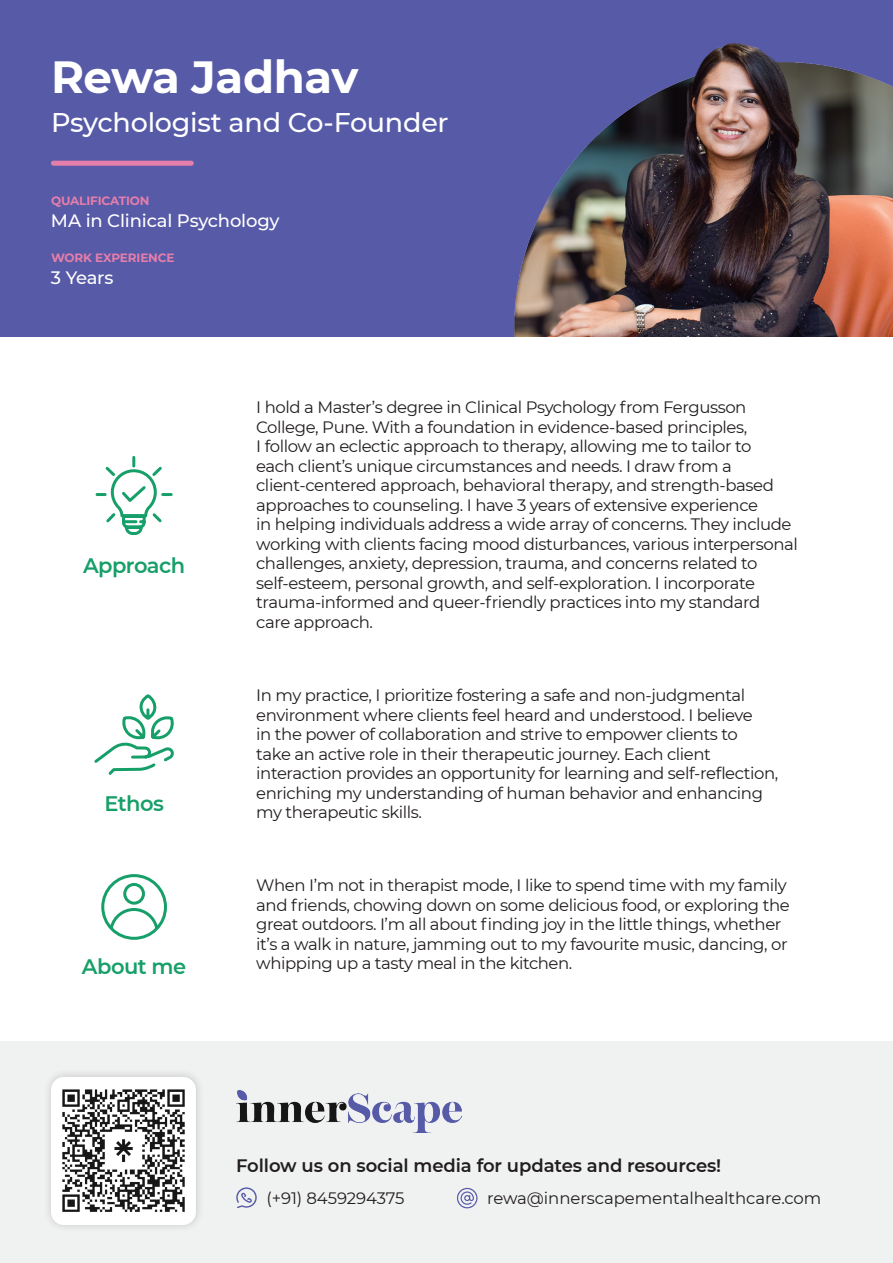
<style>
.page{position:relative;width:893px;height:1263px;background:#fff}
.page>*{position:absolute;margin:0;border:0;box-sizing:border-box;transform-origin:0 0}
.t1{font:700 45px "Montserrat";letter-spacing:-.01em;color:#fff}
.t2{font:500 27px "Montserrat";letter-spacing:-.01em;color:#fff}
.t3{font:600 21px "Montserrat";letter-spacing:-.025em;color:#179f69}
.t4{font:600 18px "Montserrat";letter-spacing:-.005em;color:#211d1e}
.t5{font:500 18px "Montserrat";letter-spacing:-.01em;color:#fff}
.t6{font:16.5px/19.5px "Montserrat";letter-spacing:-.025em;color:#211d1e}
.t7{font:16.5px "Montserrat";letter-spacing:-.005em;color:#211d1e}
.t8{font:700 12px "Montserrat";letter-spacing:-.01em;color:#e47eab}
</style>
<div class="page">
<img style="left:0;top:1px;width:893px;height:336px">
<div style="left:51px;top:161px;width:143px;height:5px;background:#e47eab;border-radius:3px"></div>
<div style="left:0;top:1042px;width:893px;height:221px;background:#f0f1f1"></div>
<svg style="left:95px;top:456px;width:78px;height:80px"></svg>
<svg style="left:94px;top:694px;width:80px;height:81px"></svg>
<svg style="left:101px;top:874px;width:66px;height:66px"></svg>
<div style="left:43px;top:1068px;width:161px;height:165px;background:#e8e9e9"></div>
<div style="left:51px;top:1077px;width:145px;height:148px;background:#fff;border-radius:13px"></div>
<img style="left:62px;top:1089px;width:123px;height:123px">
<svg style="left:457px;top:1188px;width:20px;height:20px"></svg>
<svg style="left:236px;top:1187px;width:21px;height:21px"></svg>
<img style="left:236px;top:1090px;width:225px;height:42px">
<h1 class="t1" style="left:51px;top:44px;width:309px">Rewa Jadhav</h1>
<h2 class="t2" style="left:51px;top:104px;width:399px">Psychologist and Co-Founder</h2>
<p class="t8" style="left:51px;top:192px;width:100px">QUALIFICATION</p>
<p class="t5" style="left:51px;top:208px;width:230px">MA in Clinical Psychology</p>
<p class="t8" style="left:51px;top:249px;width:125px">WORK EXPERIENCE</p>
<p class="t5" style="left:51px;top:265px;width:64px">3 Years</p>
<p class="t3" style="left:83px;top:550px;width:104px">Approach</p>
<p class="t3" style="left:104px;top:789px;width:61px">Ethos</p>
<p class="t6" style="left:256px;top:397px;width:543px">I hold a Master’s degree in Clinical Psychology from Fergusson College, Pune. With a foundation in evidence-based principles,<br>I follow an eclectic approach to therapy, allowing me to tailor to<br>each client’s unique circumstances and needs. I draw from a client-centered approach, behavioral therapy, and strength-based approaches to counseling. I have 3 years of extensive experience<br>in helping individuals address a wide array of concerns. They include working with clients facing mood disturbances, various interpersonal challenges, anxiety, depression, trauma, and concerns related to self-esteem, personal growth, and self-exploration. I incorporate trauma-informed and queer-friendly practices into my standard care approach.</p>
<p class="t6" style="left:256px;top:685px;width:524px">In my practice, I prioritize fostering a safe and non-judgmental environment where clients feel heard and understood. I believe<br>in the power of collaboration and strive to empower clients to<br>take an active role in their therapeutic journey. Each client interaction provides an opportunity for learning and self-reflection, enriching my understanding of human behavior and enhancing my therapeutic skills.</p>
<p class="t6" style="left:256px;top:875px;width:535px">When I’m not in therapist mode, I like to spend time with my family and friends, chowing down on some delicious food, or exploring the great outdoors. I’m all about finding joy in the little things, whether it’s a walk in nature, jamming out to my favourite music, dancing, or</p>
<p class="t3" style="left:82px;top:952px;width:106px">About me</p>
<p class="t6" style="left:256px;top:953px;width:318px">whipping up a tasty meal in the kitchen.</p>
<p class="t4" style="left:236px;top:1153px;width:487px">Follow us on social media for updates and resources!</p>
<p class="t7" style="left:266px;top:1186px;width:140px">(+91) 8459294375</p>
<p class="t7" style="left:487px;top:1187px;width:336px">rewa@innerscapementalhealthcare.com</p>
</div>
